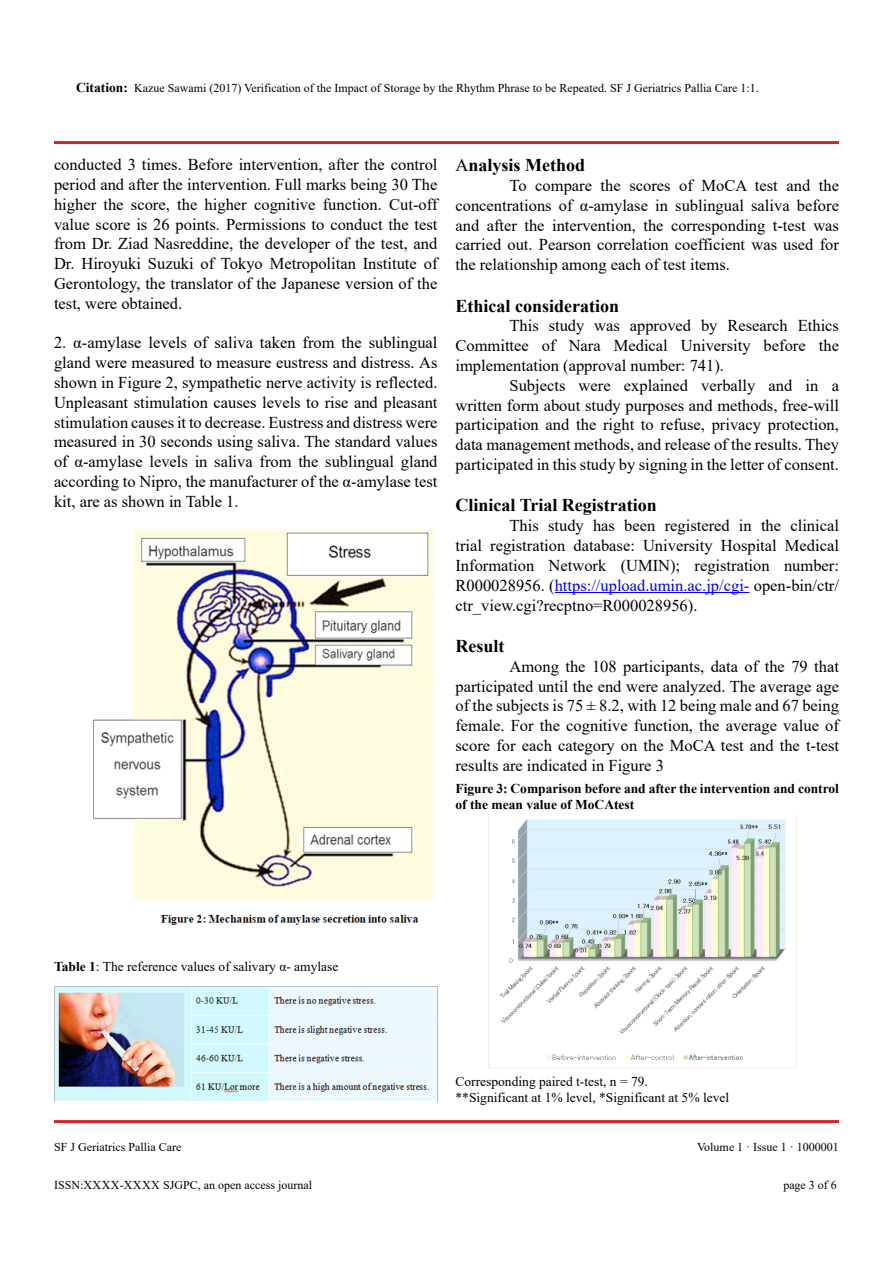
<style>
.page{position:relative;width:893px;height:1263px;background:#fff}
.page>*{position:absolute;margin:0;border:0;box-sizing:border-box;transform-origin:0 0}
.t1{font:700 18px "Times New Roman";color:#000}
.t2{font:16.5px/19.8px "Times New Roman";color:#000}
.t3{font:13.5px/16.2px "Times New Roman";color:#000}
.t4{font:700 13.5px/16.2px "Times New Roman";color:#000}
.t5{font:12px "Times New Roman";color:#000}
.s1{font-weight:400}
.s2{color:#00f}
.s3{font-weight:700}
</style>
<div class="page">
<hr style="left:54px;top:1120px;width:785px;height:3px;background:#d2232a">
<hr style="left:54px;top:141px;width:785px;height:3px;background:#d2232a">
<hr style="left:555px;top:592px;width:194px;height:1px;background:#00f">
<img style="left:93px;top:529px;width:341px;height:396px">
<img style="left:488px;top:814px;width:309px;height:254px">
<img style="left:55px;top:986px;width:382px;height:115px">
<p class="t4" style="left:76px;top:79px;width:53px">Citation:</p>
<p class="t5" style="left:134px;top:80px;width:626px">Kazue Sawami (2017) Verification of the Impact of Storage by the Rhythm Phrase to be Repeated. SF J Geriatrics Pallia Care 1:1.</p>
<p class="t2" style="left:54px;top:154px;width:385px;text-align:justify">conducted 3 times. Before intervention, after the control period and after the intervention. Full marks being 30 The higher the score, the higher cognitive function. Cut-off value score is 26 points. Permissions to conduct the test from Dr. Ziad Nasreddine, the developer of the test, and Dr. Hiroyuki Suzuki of Tokyo Metropolitan Institute of Gerontology, the translator of the Japanese version of the test, were obtained.</p>
<p class="t2" style="left:54px;top:332px;width:385px;text-align:justify">2. -α amylase levels of saliva taken from the sublingual gland were measured to measure eustress and distress. As shown in Figure 2, sympathetic nerve activity is reflected.<br>Unpleasant stimulation causes levels to rise and pleasant stimulation causes toit decrease. Eustress and distress were measured in 30 seconds using saliva. The standard values of -α amylase levels in saliva from the sublingual gland according to Nipro, the manufacturer of the -α amylase test kit, are as shown in Table 1.</p>
<p class="t1" style="left:455px;top:152px;width:131px"><span class="s1">A</span>nalysis Method</p>
<p class="t2" style="left:601px;top:175px;width:22px">the</p>
<p class="t2" style="left:786px;top:175px;width:25px">and</p>
<p class="t2" style="left:819px;top:175px;width:22px">the</p>
<p class="t2" style="left:679px;top:175px;width:15px">of</p>
<p class="t2" style="left:701px;top:175px;width:47px">MoCA</p>
<p class="t2" style="left:509px;top:175px;width:19px">To</p>
<p class="t2" style="left:455px;top:195px;width:385px">concentrations of -α amylase in sublingual saliva before</p>
<p class="t2" style="left:813px;top:215px;width:27px">was</p>
<p class="t2" style="left:755px;top:175px;width:24px">test</p>
<p class="t2" style="left:535px;top:175px;width:58px">compare</p>
<p class="t2" style="left:629px;top:175px;width:43px">scores</p>
<p class="t2" style="left:455px;top:215px;width:385px">and<br>carried out. Pearson correlation coefficient was used for the relationship among each of test items.</p>
<p class="t1" style="left:455px;top:293px;width:165px">Ethical consideration</p>
<p class="t2" style="left:798px;top:315px;width:43px">Ethics</p>
<p class="t2" style="left:524px;top:215px;width:22px">the</p>
<p class="t2" style="left:552px;top:215px;width:85px">intervention,</p>
<p class="t2" style="left:643px;top:215px;width:22px">the</p>
<p class="t2" style="left:671px;top:215px;width:96px">corresponding</p>
<p class="t2" style="left:487px;top:215px;width:32px">after</p>
<p class="t2" style="left:773px;top:215px;width:35px">-t test</p>
<p class="t2" style="left:509px;top:315px;width:31px">This</p>
<p class="t2" style="left:549px;top:315px;width:37px">study</p>
<p class="t2" style="left:630px;top:315px;width:63px">approved</p>
<p class="t2" style="left:701px;top:315px;width:18px">by</p>
<p class="t2" style="left:727px;top:315px;width:62px">Research</p>
<p class="t2" style="left:594px;top:315px;width:27px">was</p>
<p class="t2" style="left:455px;top:335px;width:270px">Committee<br>implementation (approval number: 741 .(</p>
<p class="t2" style="left:614px;top:335px;width:56px">Medical</p>
<p class="t2" style="left:681px;top:335px;width:71px">University</p>
<p class="t2" style="left:542px;top:335px;width:15px">of</p>
<p class="t2" style="left:569px;top:335px;width:34px">Nara</p>
<p class="t2" style="left:764px;top:335px;width:44px">before</p>
<p class="t2" style="left:819px;top:335px;width:22px">the</p>
<p class="t2" style="left:455px;top:375px;width:385px;text-indent:54px">Subjects<br>written form about study purposes and methods, free-will participation and the right to refuse, privacy protection, data management methods, and release of the results. They participated in this study by signing in the letter of consent.</p>
<p class="t1" style="left:455px;top:492px;width:203px">Clinical Trial Registration</p>
<p class="t2" style="left:790px;top:515px;width:50px">clinical</p>
<p class="t2" style="left:624px;top:375px;width:66px">explained</p>
<p class="t2" style="left:701px;top:375px;width:56px">verbally</p>
<p class="t2" style="left:769px;top:375px;width:25px">and</p>
<p class="t2" style="left:806px;top:375px;width:14px">in</p>
<p class="t2" style="left:579px;top:375px;width:34px">were</p>
<p class="t2" style="left:832px;top:375px;width:9px">a</p>
<p class="t2" style="left:509px;top:515px;width:31px">This</p>
<p class="t2" style="left:548px;top:515px;width:37px">study</p>
<p class="t2" style="left:593px;top:515px;width:23px">has</p>
<p class="t2" style="left:624px;top:515px;width:33px">been</p>
<p class="t2" style="left:665px;top:515px;width:67px">registered</p>
<p class="t2" style="left:739px;top:515px;width:14px">in</p>
<p class="t2" style="left:761px;top:515px;width:22px">the</p>
<p class="t2" style="left:455px;top:535px;width:28px">trial</p>
<p class="t2" style="left:490px;top:535px;width:77px">registration</p>
<p class="t2" style="left:573px;top:535px;width:63px">database:</p>
<p class="t2" style="left:643px;top:535px;width:71px">University</p>
<p class="t2" style="left:721px;top:535px;width:57px">Hospital</p>
<p class="t2" style="left:785px;top:535px;width:56px">Medical</p>
<p class="t2" style="left:455px;top:555px;width:385px">Information<br>R000028956. (<span class="s2">https://upload.umin.ac j p. /cgi-</span> open-bin/ctr/ ctr_view.cgi?recptno R= 000028956 .(</p>
<p class="t1" style="left:455px;top:633px;width:50px">Result</p>
<p class="t2" style="left:455px;top:656px;width:385px;text-align:justify;text-indent:54px">Among the 108 participants, data of the 79 that participated until the end were analyzed. The average age of the subjects is 75 ± 8.2, with 12 being male and 67 being female. For the cognitive function, the average value of score for each category on the MoCA test and the -t test results are indicated in Figure 3</p>
<p class="t4" style="left:455px;top:780px;width:385px">Figure 3: Comparison before and after the intervention and control of the mean value of MoCAtest</p>
<p class="t2" style="left:549px;top:555px;width:59px">Network</p>
<p class="t2" style="left:621px;top:555px;width:61px">(UMIN);</p>
<p class="t2" style="left:694px;top:555px;width:77px">registration</p>
<p class="t2" style="left:784px;top:555px;width:56px">number:</p>
<p class="t3" style="left:54px;top:958px;width:286px"><span class="s3">Table 1</span>: The reference values of salivary -α amylase</p>
<p class="t5" style="left:54px;top:1139px;width:129px">SF J Geriatrics Pallia Care</p>
<p class="t5" style="left:54px;top:1176px;width:259px">ISSN:xxxx-xxxx SJGPC, an open access journal</p>
<p class="t3" style="left:455px;top:1073px;width:275px">Corresponding paired -t test =n, 79.<br>**Significant at 1% level *, Significant at 5% level</p>
<p class="t5" style="left:697px;top:1139px;width:143px">Volume 1 · Issue ·1 1000001</p>
<p class="t5" style="left:783px;top:1176px;width:55px">page 3 of 6</p>
</div>
